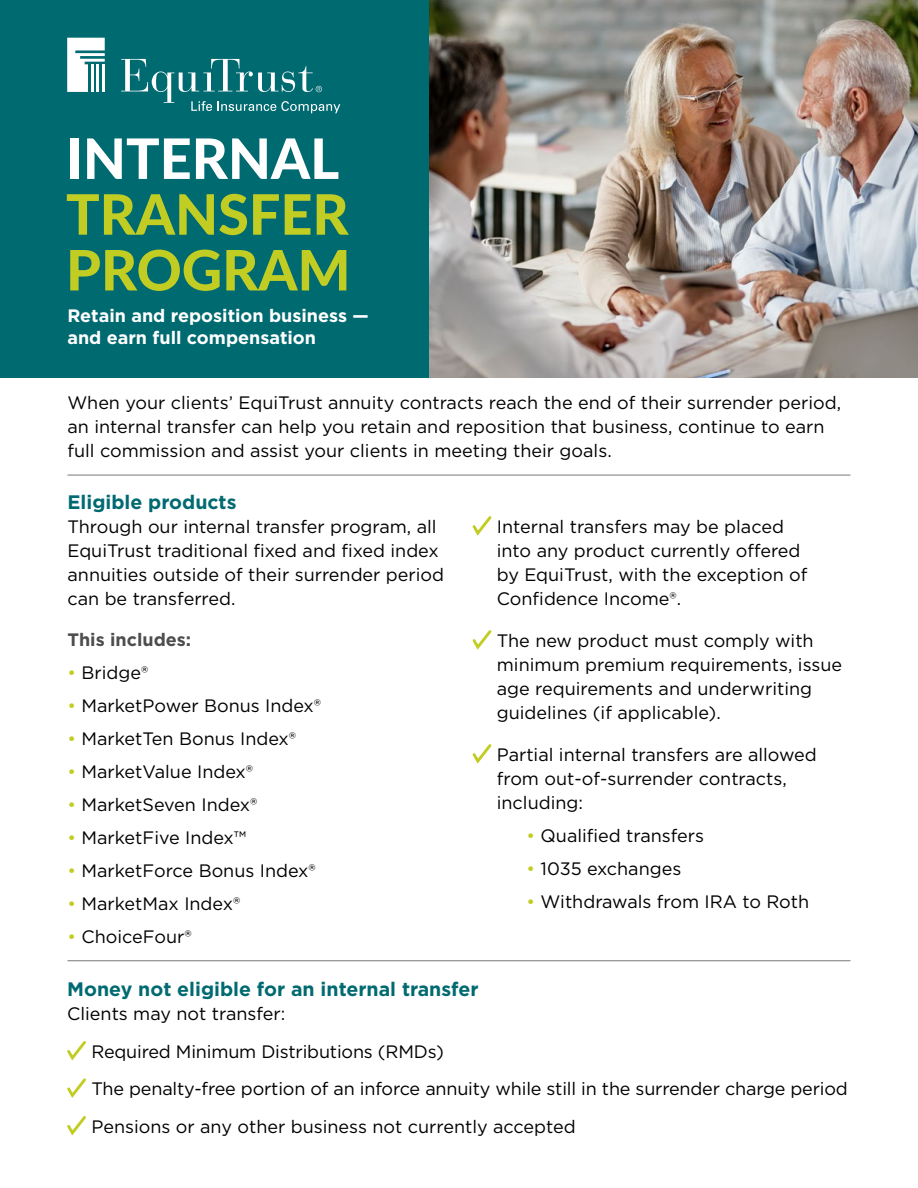
<style>
.page{position:relative;width:918px;height:1188px;background:#fff}
.page>*{position:absolute;margin:0;border:0;box-sizing:border-box;transform-origin:0 0}
.t1{font:900 55.8px/55.8px "Lato";color:#c2cd23}
.t2{font:900 55.8px "Lato";color:#fff}
.t3{font:700 19.5px "Gotham";color:#006a71}
.t4{font:18px/24px "Gotham";color:#000}
.t5{font:700 18px/21.6px "Gotham";color:#fff}
.t6{font:700 18px "Gotham";color:#4d4d4f}
.s1{color:#c2cd23}
</style>
<div class="page">
<img style="left:429px;top:0;width:489px;height:378px">
<div style="left:0;top:0;width:429px;height:378px;background:#006a71"></div>
<svg style="left:472px;top:516px;width:20px;height:20px"></svg>
<svg style="left:472px;top:630px;width:20px;height:20px"></svg>
<svg style="left:472px;top:744px;width:20px;height:20px"></svg>
<svg style="left:67px;top:1041px;width:19px;height:20px"></svg>
<svg style="left:67px;top:1078px;width:19px;height:20px"></svg>
<svg style="left:67px;top:1116px;width:19px;height:20px"></svg>
<svg style="left:121px;top:59px;width:219px;height:54px"></svg>
<svg style="left:67px;top:38px;width:38px;height:54px"></svg>
<hr style="left:102px;top:64px;width:3px;height:28px;background:#fff">
<hr style="left:96px;top:64px;width:3px;height:28px;background:#fff">
<hr style="left:91px;top:64px;width:3px;height:28px;background:#fff">
<hr style="left:68px;top:475px;width:782px;height:1px;background:#77787b">
<hr style="left:68px;top:960px;width:782px;height:1px;background:#77787b">
<h1 class="t2" style="left:66px;top:117px;width:275px">INTERNAL</h1>
<h1 class="t1" style="left:66px;top:184px;width:286px">TRANSFER<br>PROGRAM</h1>
<p class="t5" style="left:67px;top:305px;width:303px">Retain and reposition business — and earn full compensation</p>
<p class="t4" style="left:68px;top:390px;width:775px">When your clients’ EquiTrust annuity contracts reach the end of their surrender period, an internal transfer can help you retain and reposition that business, continue to earn full commission and assist your clients in meeting their goals.</p>
<p class="t3" style="left:68px;top:489px;width:171px">Eligible products</p>
<p class="t4" style="left:68px;top:514px;width:378px">Through our internal transfer program, all EquiTrust traditional fixed and fixed index annuities outside of their surrender period can be transferred.</p>
<p class="t6" style="left:68px;top:627px;width:125px">This includes:</p>
<p class="t4" style="left:68px;top:660px;width:82px"><span class="s1">•</span> Bridge®</p>
<p class="t4" style="left:68px;top:693px;width:255px"><span class="s1">•</span> MarketPower Bonus Index®</p>
<p class="t4" style="left:68px;top:726px;width:230px"><span class="s1">•</span> MarketTen Bonus Index®</p>
<p class="t4" style="left:68px;top:759px;width:187px"><span class="s1">•</span> MarketValue Index®</p>
<p class="t4" style="left:68px;top:792px;width:191px"><span class="s1">•</span> MarketSeven Index®</p>
<p class="t4" style="left:68px;top:825px;width:180px"><span class="s1">•</span> MarketFive Index™</p>
<p class="t4" style="left:68px;top:858px;width:250px"><span class="s1">•</span> MarketForce Bonus Index®</p>
<p class="t4" style="left:68px;top:891px;width:174px"><span class="s1">•</span> MarketMax Index®</p>
<p class="t4" style="left:68px;top:924px;width:126px"><span class="s1">•</span> ChoiceFour®</p>
<p class="t4" style="left:497px;top:514px;width:312px">Internal transfers may be placed into any product currently offered by EquiTrust, with the exception of<br>Confidence Income®.</p>
<p class="t4" style="left:497px;top:628px;width:347px">The new product must comply with minimum premium requirements, issue age requirements and underwriting guidelines (if applicable).</p>
<p class="t4" style="left:497px;top:742px;width:321px">Partial internal transfers are allowed from out-of-surrender contracts, including:</p>
<p class="t4" style="left:527px;top:823px;width:179px"><span class="s1">•</span> Qualified transfers</p>
<p class="t4" style="left:527px;top:856px;width:156px"><span class="s1">•</span> 1035 exchanges</p>
<p class="t4" style="left:527px;top:889px;width:284px"><span class="s1">•</span> Withdrawals from IRA to Roth</p>
<p class="t3" style="left:67px;top:976px;width:413px">Money not eligible for an internal transfer</p>
<p class="t4" style="left:91px;top:995px;width:758px;line-height:37.5px;text-indent:-24px">Clients may not transfer:<br>Required Minimum Distributions (RMDs)<br>The penalty-free portion of an inforce annuity while still in the surrender charge period Pensions or any other business not currently accepted</p>
</div>
